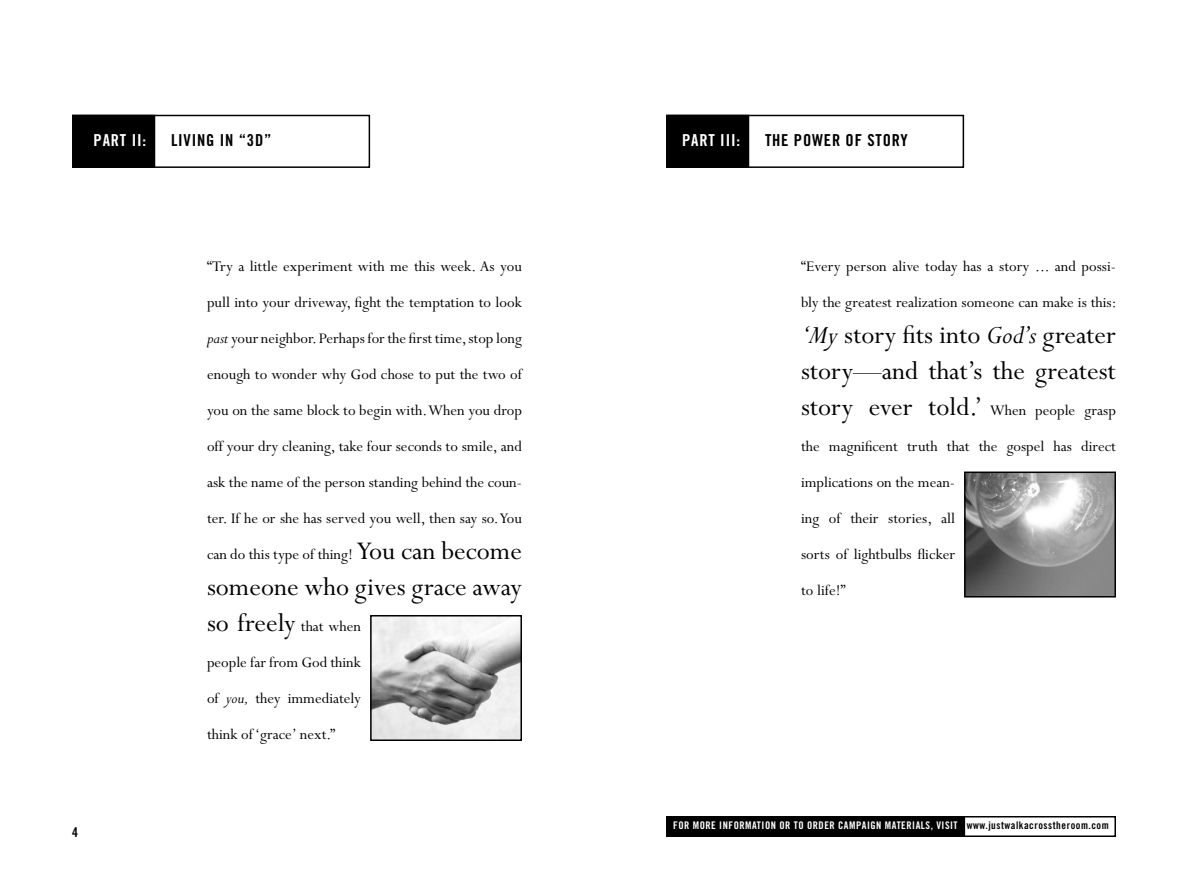
<style>
.page{position:relative;width:1188px;height:891px;background:#fff}
.page>*{position:absolute;margin:0;border:0;box-sizing:border-box;transform-origin:0 0}
.t1{font:28.5px/36px "Perpetua";color:#000;text-align:justify}
.t2{font:16.5px/36px "Perpetua";color:#000}
.t3{font:16.5px "Trade Gothic Bold Cond Twenty";letter-spacing:.05em;color:#000}
.t4{font:16.5px "Trade Gothic Bold Cond Twenty";letter-spacing:.05em;color:#fff}
.t5{font:13.5px "Trade Gothic Bold Cond Twenty";color:#000}
.t6{font:10.5px "Trade Gothic Bold Cond Twenty";letter-spacing:.05em;color:#fff}
.s1{font-style:italic}
.s2{font-size:28.5px}
.s3{font-size:16.5px}
.s4{color:#000}
</style>
<div class="page">
<div style="left:666px;top:816px;width:450px;height:21px;border:2px solid #000"></div>
<div style="left:667px;top:817px;width:297px;height:19px;background:#000"></div>
<div style="left:666px;top:816px;width:299px;height:21px;border:2px solid #000"></div>
<img style="left:967px;top:475px;width:146px;height:120px">
<div style="left:964px;top:472px;width:152px;height:126px;border:2px solid #000"></div>
<div style="left:667px;top:116px;width:81px;height:51px;background:#000"></div>
<div style="left:666px;top:115px;width:83px;height:53px;border:2px solid #000"></div>
<div style="left:666px;top:115px;width:298px;height:53px;border:2px solid #000"></div>
<img style="left:373px;top:618px;width:146px;height:120px">
<div style="left:370px;top:615px;width:152px;height:126px;border:2px solid #000"></div>
<div style="left:73px;top:116px;width:81px;height:51px;background:#000"></div>
<div style="left:72px;top:115px;width:83px;height:53px;border:2px solid #000"></div>
<div style="left:72px;top:115px;width:298px;height:53px;border:2px solid #000"></div>
<p class="t4" style="left:94px;top:130px;width:54px">PART II:</p>
<p class="t3" style="left:171px;top:130px;width:102px">LIVING IN “3D”</p>
<p class="t5" style="left:72px;top:824px;width:7px">4</p>
<p class="t2" style="left:207px;top:248px;width:317px;text-align:justify">“Try a little experiment with me this week. As you pull into your driveway, fight the temptation to look <span class="s1">past</span> your neighbor. Perhaps for the first time, stop long enough to wonder why God chose to put the two of you on the same block to begin with. When you drop off your dry cleaning, take four seconds to smile, and ask the name of the person standing behind the coun&shy;ter. If he or she has served you well, then say so. You can do this type of thing! <span class="s2">You can become</span></p>
<h1 class="t1" style="left:207px;top:569px;width:317px">someone who gives grace away so freely <span class="s3">that when</span></h1>
<p class="t2" style="left:207px;top:644px;width:156px;text-align:justify">people far from God think of <span class="s1">you,</span> they immediately think of ‘grace’ next.”</p>
<p class="t4" style="left:682px;top:130px;width:59px">PART III:</p>
<p class="t3" style="left:765px;top:130px;width:144px">THE POWER OF STORY</p>
<p class="t2" style="left:801px;top:249px;width:317px">“Every person alive today has a story ... and possi&shy;bly the greatest realization someone can make is this:</p>
<h1 class="t1" style="left:801px;top:318px;width:316px"><span class="s1">‘My</span> story fits into <span class="s1">God’s</span> greater story—and that’s the greatest story ever told.’ <span class="s3">When people grasp</span></h1>
<p class="t2" style="left:801px;top:429px;width:316px">the magnificent truth that the gospel has direct implications on the mean-<br>ing of their stories, all<br>sorts of lightbulbs flicker<br>to life!”</p>
<p class="t6" style="left:673px;top:819px;width:437px">FOR MORE INFORMATION OR TO ORDER CAMPAIGN MATERIALS, VISIT <span class="s4">www.justwalkacrosstheroom.com</span></p>
</div>
